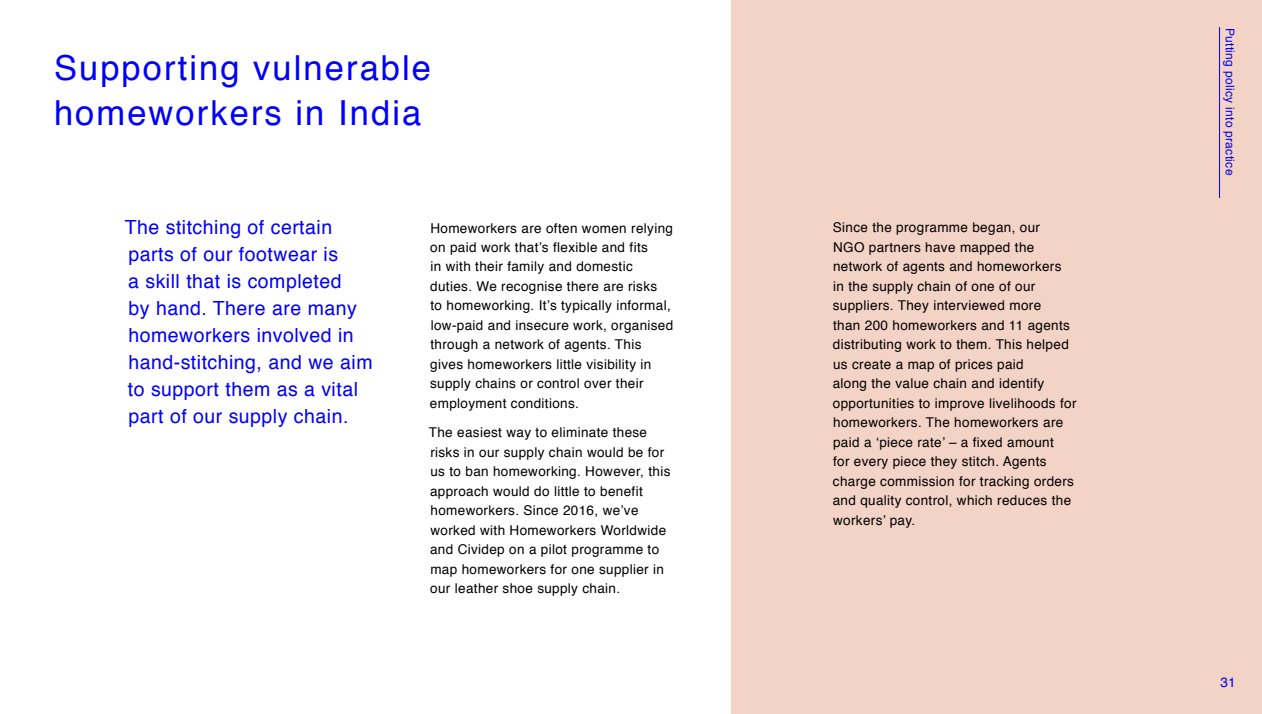
<style>
.page{position:relative;width:1262px;height:714px;background:#fff}
.page>*{position:absolute;margin:0;border:0;box-sizing:border-box;transform-origin:0 0}
.t1{font:34.5px/45px "Helvetica";letter-spacing:.06em;color:#0000fa}
.t2{font:19.5px/27px "Helvetica";letter-spacing:.025em;color:#0000fa}
.t3{font:13.5px/19.5px "Helvetica";letter-spacing:.025em;color:#000}
.t4{font:13.5px "Helvetica";color:#0000fa}
.t5{font:12px "Helvetica";letter-spacing:.025em;color:#0000fa}
</style>
<div class="page">
<div style="left:731px;top:0;width:530px;height:714px;background:#f3d3c5"></div>
<hr style="left:1219px;top:27px;width:1px;height:171px;background:#0000fa">
<h1 class="t1" style="left:54px;top:46px;width:378px">Supporting vulnerable homeworkers in India</h1>
<h2 class="t2" style="left:125px;top:214px;width:249px">The stitching of certain parts of our footwear is<br>a skill that is completed<br>by hand. There are many homeworkers involved in hand-stitching, and we aim to support them as a vital part of our supply chain.</h2>
<p class="t3" style="left:430px;top:218px;width:245px">Homeworkers are often women relying on paid work that’s flexible and fits<br>in with their family and domestic duties. We recognise there are risks<br>to homeworking. It’s typically informal, low-paid and insecure work, organised through a network of agents. This gives homeworkers little visibility in supply chains or control over their employment conditions.</p>
<p class="t3" style="left:429px;top:423px;width:243px">The easiest way to eliminate these risks in our supply chain would be for us to ban homeworking. However, this approach would do little to benefit homeworkers. Since 2016, we’ve worked with Homeworkers Worldwide and Cividep on a pilot programme to map homeworkers for one supplier in our leather shoe supply chain.</p>
<p class="t3" style="left:832px;top:218px;width:245px">Since the programme began, our<br>NGO partners have mapped the network of agents and homeworkers<br>in the supply chain of one of our suppliers. They interviewed more<br>than 200 homeworkers and 11 agents distributing work to them. This helped us create a map of prices paid<br>along the value chain and identify opportunities to improve livelihoods for homeworkers. The homeworkers are paid a ‘piece rate’ – a fixed amount<br>for every piece they stitch. Agents charge commission for tracking orders and quality control, which reduces the workers’ pay.</p>
<p class="t5" style="left:1239px;top:28px;width:149px;rotate:90deg">Putting policy into practice</p>
<p class="t4" style="left:1220px;top:672px;width:17px">31</p>
</div>
